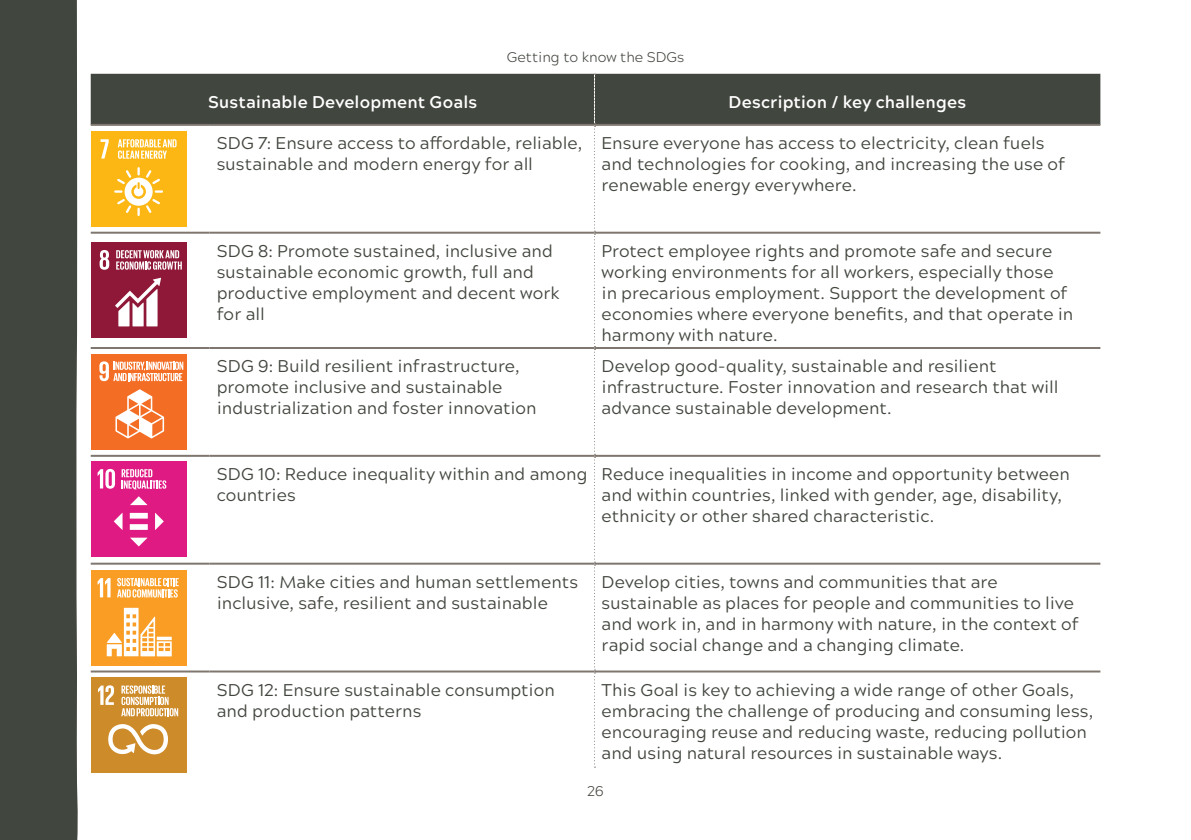
<style>
.page{position:relative;width:1191px;height:840px;background:#fff}
.page>*{position:absolute;margin:0;border:0;box-sizing:border-box;transform-origin:0 0}
.Body_copy___regular{font:17px/21px "Acherus Grotesque";letter-spacing:.005em;color:#41463e}
.Body_copy___regular-2{font:700 17px "Acherus Grotesque";letter-spacing:.01em;color:#fff}
.t1{font:300 14px "Acherus Grotesque";color:#41463e}
</style>
<div class="page">
<div style="left:91px;top:74px;width:1009px;height:50px;background:#41463e"></div>
<svg style="left:594px;top:74px;width:1px;height:693px"></svg>
<hr style="left:91px;top:124px;width:119px;height:2px;background:#7f776f">
<hr style="left:210px;top:124px;width:384px;height:2px;background:#7f776f">
<hr style="left:594px;top:124px;width:506px;height:2px;background:#7f776f">
<hr style="left:91px;top:231px;width:119px;height:2px;background:#7f776f">
<hr style="left:210px;top:231px;width:384px;height:2px;background:#7f776f">
<hr style="left:594px;top:231px;width:506px;height:2px;background:#7f776f">
<hr style="left:91px;top:347px;width:119px;height:2px;background:#7f776f">
<hr style="left:210px;top:347px;width:384px;height:2px;background:#7f776f">
<hr style="left:594px;top:347px;width:506px;height:2px;background:#7f776f">
<hr style="left:91px;top:454px;width:119px;height:2px;background:#7f776f">
<hr style="left:210px;top:454px;width:384px;height:2px;background:#7f776f">
<hr style="left:594px;top:454px;width:506px;height:2px;background:#7f776f">
<hr style="left:91px;top:562px;width:119px;height:2px;background:#7f776f">
<hr style="left:210px;top:562px;width:384px;height:2px;background:#7f776f">
<hr style="left:594px;top:562px;width:506px;height:2px;background:#7f776f">
<hr style="left:91px;top:670px;width:119px;height:2px;background:#7f776f">
<hr style="left:210px;top:670px;width:384px;height:2px;background:#7f776f">
<hr style="left:594px;top:670px;width:506px;height:2px;background:#7f776f">
<div style="left:0;top:0;width:78px;height:839px;background:#41463e"></div>
<div style="left:91px;top:131px;width:95px;height:96px;background:#fdb714"></div>
<svg style="left:114px;top:167px;width:49px;height:49px"></svg>
<svg style="left:101px;top:139px;width:8px;height:19px"></svg>
<svg style="left:118px;top:139px;width:59px;height:20px"></svg>
<div style="left:91px;top:242px;width:95px;height:96px;background:#8f1838"></div>
<svg style="left:115px;top:277px;width:46px;height:49px"></svg>
<svg style="left:100px;top:250px;width:9px;height:19px"></svg>
<svg style="left:116px;top:250px;width:66px;height:19px"></svg>
<div style="left:91px;top:353px;width:95px;height:96px;background:#f36e24"></div>
<svg style="left:115px;top:389px;width:49px;height:49px"></svg>
<svg style="left:99px;top:361px;width:84px;height:20px"></svg>
<div style="left:91px;top:461px;width:95px;height:95px;background:#e01a83"></div>
<svg style="left:98px;top:469px;width:17px;height:19px"></svg>
<svg style="left:122px;top:469px;width:44px;height:20px"></svg>
<div style="left:130px;top:524px;width:18px;height:5px;background:#fff"></div>
<div style="left:130px;top:512px;width:18px;height:6px;background:#fff"></div>
<svg style="left:130px;top:496px;width:17px;height:9px"></svg>
<svg style="left:155px;top:512px;width:9px;height:17px"></svg>
<svg style="left:130px;top:537px;width:17px;height:9px"></svg>
<svg style="left:114px;top:513px;width:8px;height:16px"></svg>
<div style="left:91px;top:569px;width:95px;height:96px;background:#f99d25"></div>
<svg style="left:107px;top:607px;width:65px;height:49px"></svg>
<svg style="left:98px;top:578px;width:13px;height:19px"></svg>
<svg style="left:117px;top:578px;width:62px;height:19px"></svg>
<div style="left:91px;top:677px;width:95px;height:95px;background:#cd8b2a"></div>
<svg style="left:108px;top:724px;width:60px;height:31px"></svg>
<svg style="left:98px;top:685px;width:16px;height:19px"></svg>
<svg style="left:121px;top:685px;width:57px;height:31px"></svg>
<p class="t1" style="left:507px;top:46px;width:179px">Getting to know the SDGs</p>
<p class="Body_copy___regular-2" style="left:208px;top:87px;width:270px">Sustainable Development Goals</p>
<p class="Body_copy___regular-2" style="left:728px;top:87px;width:239px">Description / key challenges</p>
<p class="Body_copy___regular" style="left:217px;top:131px;width:367px">SDG 7: Ensure access to affordable, reliable, sustainable and modern energy for all</p>
<p class="Body_copy___regular" style="left:601px;top:131px;width:465px">Ensure everyone has access to electricity, clean fuels and technologies for cooking, and increasing the use of renewable energy everywhere.</p>
<p class="Body_copy___regular" style="left:217px;top:239px;width:345px">SDG 8: Promote sustained, inclusive and sustainable economic growth, full and productive employment and decent work for all</p>
<p class="Body_copy___regular" style="left:601px;top:239px;width:473px">Protect employee rights and promote safe and secure working environments for all workers, especially those<br>in precarious employment. Support the development of economies where everyone benefits, and that operate in harmony with nature.</p>
<p class="Body_copy___regular" style="left:217px;top:354px;width:321px">SDG 9: Build resilient infrastructure, promote inclusive and sustainable industrialization and foster innovation</p>
<p class="Body_copy___regular" style="left:601px;top:354px;width:458px">Develop good-quality, sustainable and resilient infrastructure. Foster innovation and research that will advance sustainable development.</p>
<p class="Body_copy___regular" style="left:217px;top:462px;width:372px">SDG 10: Reduce inequality within and among countries</p>
<p class="Body_copy___regular" style="left:601px;top:462px;width:470px">Reduce inequalities in income and opportunity between and within countries, linked with gender, age, disability, ethnicity or other shared characteristic.</p>
<p class="Body_copy___regular" style="left:217px;top:569px;width:363px">SDG 11: Make cities and human settlements inclusive, safe, resilient and sustainable</p>
<p class="Body_copy___regular" style="left:601px;top:569px;width:479px">Develop cities, towns and communities that are sustainable as places for people and communities to live and work in, and in harmony with nature, in the context of rapid social change and a changing climate.</p>
<p class="Body_copy___regular" style="left:217px;top:677px;width:339px">SDG 12: Ensure sustainable consumption and production patterns</p>
<p class="Body_copy___regular" style="left:601px;top:677px;width:493px">This Goal is key to achieving a wide range of other Goals, embracing the challenge of producing and consuming less, encouraging reuse and reducing waste, reducing pollution and using natural resources in sustainable ways.</p>
<p class="t1" style="left:587px;top:778px;width:18px">26</p>
</div>
